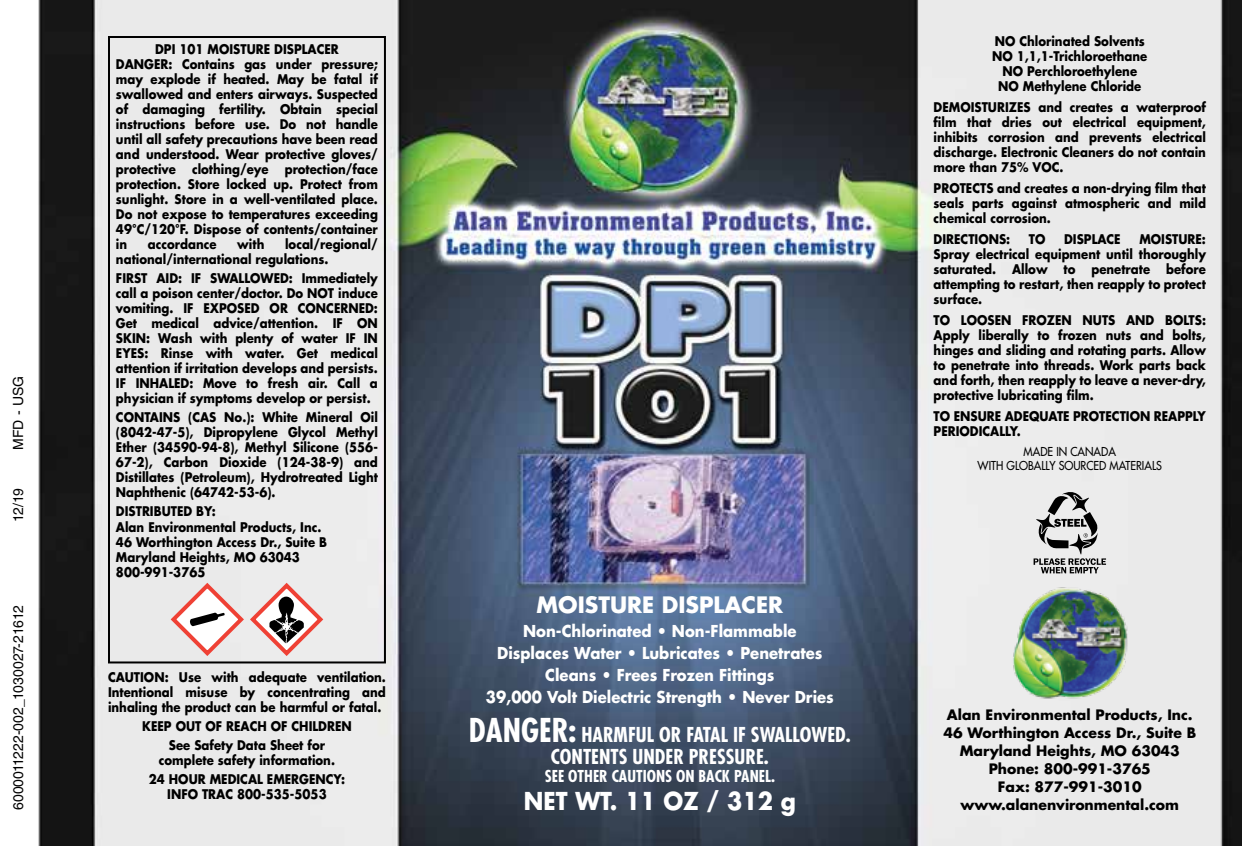
<style>
.page{position:relative;width:1242px;height:846px;background:#fff}
.page>*{position:absolute;margin:0;border:0;box-sizing:border-box;transform-origin:0 0}
.t1{font:700 24px "Futura";color:#fff;scale:.93 1}
.t2{font:700 22px "Futura";color:#fff}
.t3{font:700 condensed 20px/22px "Futura";color:#fff;text-align:center}
.t4{font:700 16px/22px "Futura";color:#fff;text-align:center;scale:.93 1}
.t5{font:700 condensed 16px "Futura";color:#fff}
.t6{font:700 14px/18px "Futura";color:#000;text-align:center}
.t7{font:14px "Helvetica LT Std";color:#000}
.t8{font:700 13px/15px "Futura";color:#000;text-align:justify;scale:.9 1}
.t9{font:12px/14px "Futura";color:#000;text-align:center;scale:.9 1}
.s1{font-size:32px}
</style>
<div class="page">
<img style="left:38px;top:0;width:1204px;height:846px">
<img style="left:1005px;top:585px;width:130px;height:116px">
<div style="left:108px;top:36px;width:278px;height:627px;border:2px solid #000"></div>
<svg style="left:1033px;top:487px;width:73px;height:86px;background:#b0b0b0"></svg>
<svg style="left:168px;top:580px;width:158px;height:79px"></svg>
<p class="t7" style="left:10px;top:450px;width:75px;rotate:-90deg">MFD - USG</p>
<p class="t7" style="left:10px;top:522px;width:35px;rotate:-90deg">12/19</p>
<p class="t7" style="left:10px;top:810px;width:206px;rotate:-90deg">6000011222-002_1030027-21612</p>
<p class="t8" style="left:116px;top:42px;width:293px;text-align:left;text-indent:39px">DPI 101 MOISTURE DISPLACER DANGER: Contains gas under pressure; may explode if heated. May be fatal if swallowed and enters airways. Suspected of damaging fertility. Obtain special instructions before use. Do not handle until all safety precautions have been read and understood. Wear protective gloves/ protective clothing/eye protection/face protection. Store locked up. Protect from sunlight. Store in a well-ventilated place.<br>Do not expose to temperatures exceeding 49°C/120°F. Dispose of contents/container in</p>
<p class="t8" style="left:116px;top:237px;width:293px;text-indent:169px">local/regional/ national/international regulations.</p>
<p class="t8" style="left:116px;top:271px;width:293px">FIRST AID: IF SWALLOWED: Immediately call a poison center/doctor. Do NOT induce vomiting. IF EXPOSED OR CONCERNED:<br>Get medical advice/attention. IF ON SKIN: Wash with plenty of water IF IN EYES: Rinse with water. Get medical attention if irritation develops and persists.<br>IF INHALED: Move to fresh air. Call a physician if symptoms develop or persist.</p>
<p class="t8" style="left:116px;top:410px;width:293px">CONTAINS (CAS No.): White Mineral Oil (8042-47-5), Dipropylene Glycol Methyl Ether (34590-94-8), Methyl Silicone (556- 67-2), Carbon Dioxide (124-38-9) and Distillates (Petroleum), Hydrotreated Light Naphthenic (64742-53-6).</p>
<p class="t8" style="left:116px;top:504px;width:236px;text-align:left">DISTRIBUTED BY:<br>Alan Environmental Products, Inc.<br>46 Worthington Access Dr., Suite B<br>Maryland Heights, MO 63043<br>800-991-3765</p>
<p class="t8" style="left:148px;top:237px;width:78px">accordance</p>
<p class="t8" style="left:237px;top:237px;width:32px">with</p>
<p class="t8" style="left:108px;top:669px;width:310px">CAUTION: Use with adequate ventilation.<br>Intentional misuse by concentrating and inhaling the product can be harmful or fatal.</p>
<p class="t8" style="left:142px;top:716px;width:234px;line-height:19px;text-align:center">KEEP OUT OF REACH OF CHILDREN<br>See Safety Data Sheet for</p>
<p class="t8" style="left:149px;top:750px;width:220px;line-height:19px;text-align:center">complete safety information.<br>24 HOUR MEDICAL EMERGENCY:</p>
<p class="t8" style="left:167px;top:786px;width:179px">INFO TRAC 800-535-5053</p>
<h2 class="t2" style="left:537px;top:590px;width:248px">MOISTURE DISPLACER</h2>
<p class="t4" style="left:486px;top:620px;width:376px">Non-Chlorinated • Non-Flammable Displaces Water • Lubricates • Penetrates Cleans • Frees Frozen Fittings<br>39,000 Volt Dielectric Strength • Never Dries</p>
<h3 class="t3" style="left:469px;top:723px;width:383px"><span class="s1">DANGER:</span> HARMFUL OR FATAL IF SWALLOWED.<br>CONTENTS UNDER PRESSURE.</h3>
<p class="t5" style="left:545px;top:766px;width:232px">SEE OTHER CAUTIONS ON BACK PANEL.</p>
<h1 class="t1" style="left:524px;top:784px;width:294px">NET WT. 11 OZ / 312 g</h1>
<p class="t8" style="left:992px;top:34px;width:174px;text-align:center">NO Chlorinated Solvents<br>NO 1,1,1-Trichloroethane<br>NO Perchloroethylene<br>NO Methylene Chloride</p>
<p class="t8" style="left:934px;top:100px;width:304px">DEMOISTURIZES and creates a waterproof film that dries out electrical equipment, inhibits corrosion and prevents electrical discharge. Electronic Cleaners do not contain more than 75% VOC.</p>
<p class="t8" style="left:934px;top:181px;width:304px">PROTECTS and creates a non-drying film that seals parts against atmospheric and mild chemical corrosion.</p>
<p class="t8" style="left:934px;top:232px;width:87px">DIRECTIONS:</p>
<p class="t8" style="left:1029px;top:232px;width:20px">TO</p>
<p class="t8" style="left:1064px;top:232px;width:64px">DISPLACE</p>
<p class="t8" style="left:934px;top:232px;width:304px;text-indent:206px">MOISTURE:<br>Spray electrical equipment until thoroughly saturated. Allow to penetrate before attempting to restart, then reapply to protect surface.</p>
<p class="t8" style="left:934px;top:313px;width:304px">TO LOOSEN FROZEN NUTS AND BOLTS:<br>Apply liberally to frozen nuts and bolts, hinges and sliding and rotating parts. Allow to penetrate into threads. Work parts back and forth, then reapply to leave a never-dry, protective lubricating film.</p>
<p class="t8" style="left:934px;top:409px;width:304px">TO ENSURE ADEQUATE PROTECTION REAPPLY<br>PERIODICALLY.</p>
<p class="t9" style="left:978px;top:445px;width:206px">MADE IN CANADA<br>WITH GLOBALLY SOURCED MATERIALS</p>
<p class="t6" style="left:943px;top:705px;width:254px">Alan Environmental Products, Inc.<br>46 Worthington Access Dr., Suite B<br>Maryland Heights, MO 63043<br>Phone: 800-991-3765<br>Fax: 877-991-3010 www.alanenvironmental.com</p>
</div>
